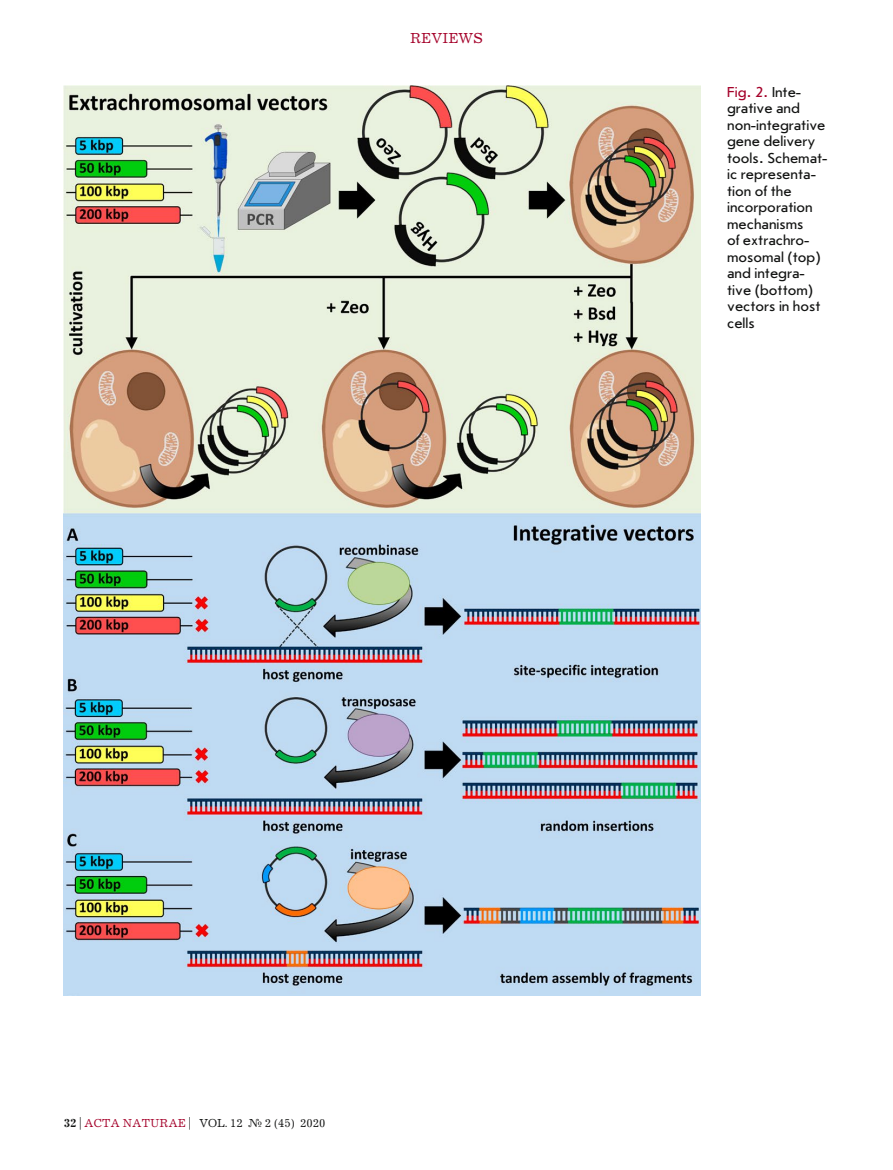
<style>
.page{position:relative;width:893px;height:1170px;background:#fff}
.page>*{position:absolute;margin:0;border:0;box-sizing:border-box;transform-origin:0 0}
.t1{font:15px/16.5px "Journal Sans C";color:#131413}
.t2{font:15px "Journal C";color:#a5032b}
.t3{font:12px "Journal C";color:#131413}
.s1{color:#a5032b}
.s2{font-weight:700}
</style>
<div class="page">
<img style="left:64px;top:85px;width:637px;height:910px">
<p class="t2" style="left:410px;top:31px;width:74px">REVIEWS</p>
<p class="t1" style="left:727px;top:84px;width:102px"><span class="s1">Fig. 2.</span> Inte&shy;grative and non-integrative gene delivery tools. Schemat&shy;ic representa&shy;tion of the incorporation mechanisms<br>of extrachro&shy;mosomal (top) and integra&shy;tive (bottom) vectors in host cells</p>
<p class="t3" style="left:64px;top:1116px;width:263px"><span class="s2">32</span> | <span class="s1">ACTA NATURAE</span> | VOL. 12 № 2 (45) 2020</p>
</div>
